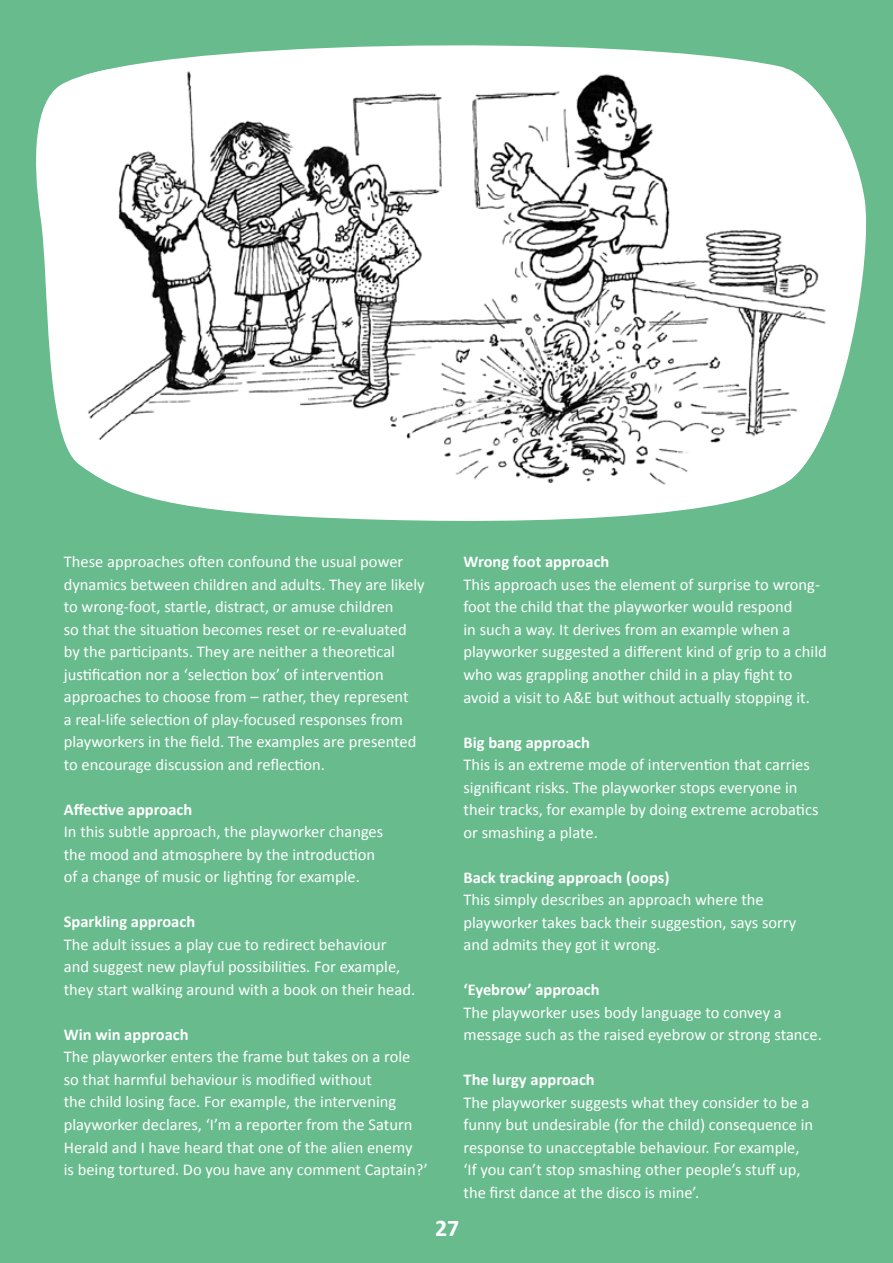
<style>
.page{position:relative;width:893px;height:1263px;background:#67bb8d}
.page>*{position:absolute;margin:0;border:0;box-sizing:border-box;transform-origin:0 0}
.t1{font:700 24px "Calibri";color:#fff}
.t2{font:16.5px/22.5px "Calibri";color:#fff}
.t3{font:700 16.5px "Calibri";color:#fff}
</style>
<div class="page">
<svg style="left:36px;top:45px;width:831px;height:476px;fill:#fff"></svg>
<img style="left:84px;top:70px;width:746px;height:415px">
<p class="t2" style="left:64px;top:550px;width:362px">These approaches often confound the usual power dynamics between children and adults. They are likely to wrong-foot, startle, distract, or amuse children<br>so that the situation becomes reset or re-evaluated by the participants. They are neither a theoretical justification nor a ‘selection box’ of intervention approaches to choose from – rather, they represent<br>a real-life selection of play-focused responses from playworkers in the field. The examples are presented to encourage discussion and reflection.</p>
<p class="t3" style="left:64px;top:798px;width:130px">Affective approach</p>
<p class="t2" style="left:64px;top:820px;width:321px">In this subtle approach, the playworker changes the mood and atmosphere by the introduction of a change of music or lighting for example.</p>
<p class="t3" style="left:64px;top:910px;width:133px">Sparkling approach</p>
<p class="t2" style="left:64px;top:933px;width:353px">The adult issues a play cue to redirect behaviour and suggest new playful possibilities. For example, they start walking around with a book on their head.</p>
<p class="t3" style="left:64px;top:1023px;width:126px">Win win approach</p>
<p class="t2" style="left:64px;top:1045px;width:365px">The playworker enters the frame but takes on a role so that harmful behaviour is modified without<br>the child losing face. For example, the intervening playworker declares, ‘I’m a reporter from the Saturn Herald and I have heard that one of the alien enemy<br>is being tortured. Do you have any comment Captain?’</p>
<p class="t3" style="left:463px;top:550px;width:147px">Wrong foot approach</p>
<p class="t2" style="left:463px;top:573px;width:365px">This approach uses the element of surprise to wrong&shy;foot the child that the playworker would respond<br>in such a way. It derives from an example when a playworker suggested a different kind of grip to a child who was grappling another child in a play fight to avoid a visit to A&amp;E but without actually stopping it.</p>
<p class="t3" style="left:463px;top:730px;width:128px">Big bang approach</p>
<p class="t2" style="left:463px;top:753px;width:357px">This is an extreme mode of intervention that carries significant risks. The playworker stops everyone in their tracks, for example by doing extreme acrobatics or smashing a plate.</p>
<p class="t3" style="left:463px;top:865px;width:208px">Back tracking approach (oops)</p>
<p class="t2" style="left:463px;top:888px;width:334px">This simply describes an approach where the playworker takes back their suggestion, says sorry and admits they got it wrong.</p>
<p class="t3" style="left:463px;top:978px;width:138px">‘Eyebrow’ approach</p>
<p class="t2" style="left:463px;top:1000px;width:360px">The playworker uses body language to convey a message such as the raised eyebrow or strong stance.</p>
<p class="t3" style="left:463px;top:1068px;width:133px">The lurgy approach</p>
<p class="t2" style="left:463px;top:1090px;width:351px">The playworker suggests what they consider to be a funny but undesirable (for the child) consequence in response to unacceptable behaviour. For example, ‘If you can’t stop smashing other people’s stuff up, the first dance at the disco is mine’.</p>
<h1 class="t1" style="left:435px;top:1211px;width:26px">27</h1>
</div>
